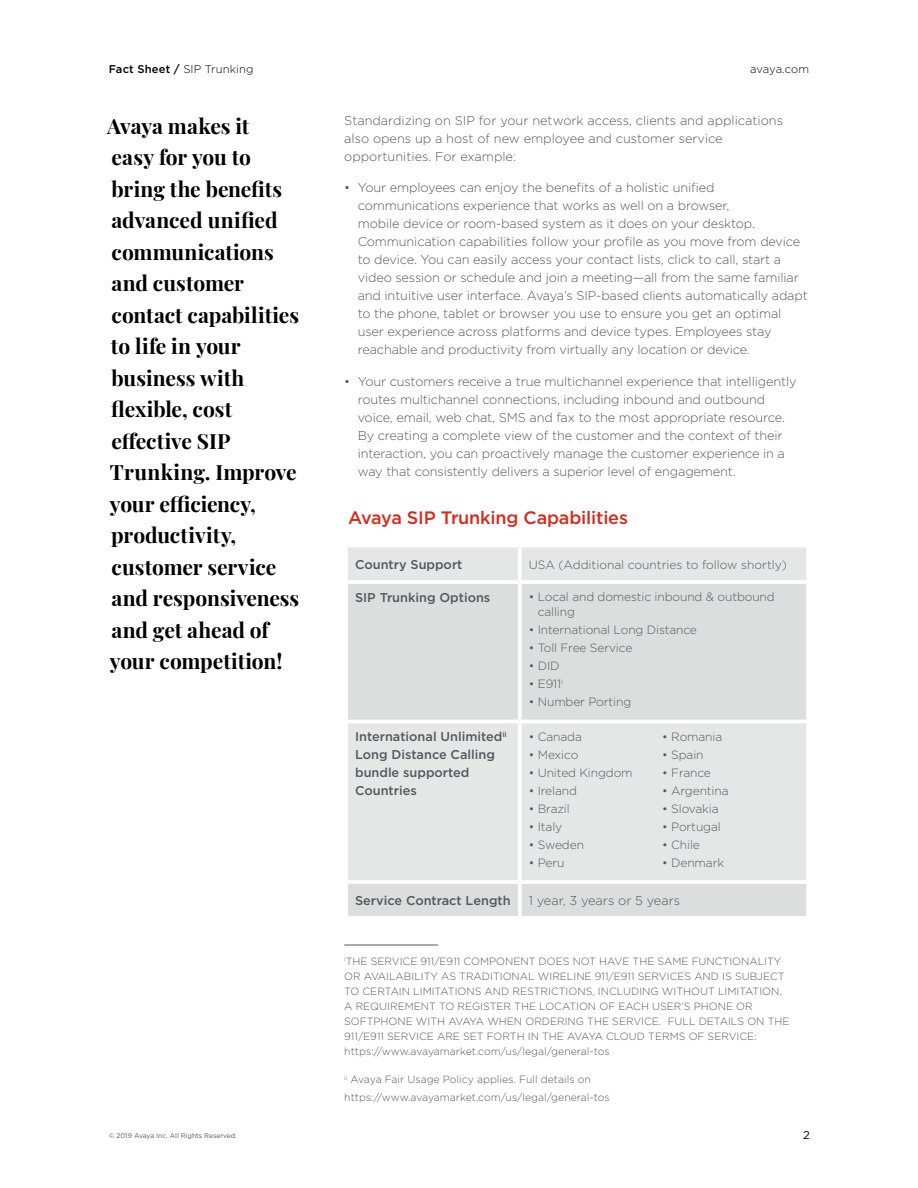
<style>
.page{position:relative;width:918px;height:1188px;background:#fff}
.page>*{position:absolute;margin:0;border:0;box-sizing:border-box;transform-origin:0 0}
.Quote_body_14{font:700 21px/31.5px "Playfair Display";letter-spacing:-.005em;color:#000}
.Body_Header{font:500 18px "Gotham";letter-spacing:-.01em;color:#da291c}
.Body_Copy{font:300 12.75px/18px "Gotham";letter-spacing:-.01em;color:#535860}
.Body_Copy-2{font:500 12.75px/18px "Gotham";color:#535860}
.Body_Copy-3{font:300 12px/15px "Gotham";letter-spacing:-.01em;color:#535860}
.Header_copy{font:300 11.25px "Gotham";letter-spacing:.01em;color:#000}
.Header_copy-2{font:300 11.25px "Gotham";letter-spacing:-.01em;color:#000}
.t1{font:11.25px "Gotham";color:#000}
.Body_Copy-4{font:300 10.5px/15px "Gotham";color:#535860}
.t2{font:6.75px "Gotham";color:#535860}
.s1{font-weight:500}
</style>
<div class="page">
<hr style="left:344px;top:945px;width:94px;height:1px;background:#535860">
<div style="left:348px;top:548px;width:458px;height:32px;background:#e5e6e6"></div>
<svg style="left:348px;top:584px;width:458px;height:332px;background:#e0e1e1"></svg>
<svg style="left:348px;top:547px;width:170px;height:1px"></svg>
<svg style="left:522px;top:547px;width:284px;height:1px"></svg>
<hr style="left:518px;top:548px;width:4px;height:32px;background:#fff">
<svg style="left:518px;top:584px;width:4px;height:136px"></svg>
<hr style="left:344px;top:720px;width:176px;height:3px;background:#fff">
<hr style="left:520px;top:720px;width:290px;height:3px;background:#fff">
<hr style="left:518px;top:723px;width:4px;height:157px;background:#fff">
<hr style="left:344px;top:880px;width:176px;height:4px;background:#fff">
<hr style="left:520px;top:880px;width:290px;height:4px;background:#fff">
<svg style="left:518px;top:884px;width:4px;height:32px"></svg>
<p class="Header_copy" style="left:109px;top:63px;width:146px"><span class="s1">Fact Sheet /</span> SIP Trunking</p>
<p class="Header_copy-2" style="left:750px;top:63px;width:60px">avaya.com</p>
<p class="Quote_body_14" style="left:107px;top:108px;width:193px">Avaya makes it<br>easy for you to bring the benefits advanced unified communications and customer contact capabilities to life in your business with flexible, cost effective SIP<br>Trunking. Improve your efficiency, productivity, customer service and responsiveness and get ahead of your competition!</p>
<p class="Body_Copy" style="left:344px;top:111px;width:440px">Standardizing on SIP for your network access, clients and applications also opens up a host of new employee and customer service opportunities. For example:</p>
<p class="Body_Copy" style="left:358px;top:178px;width:452px;text-indent:-14px">• Your employees can enjoy the benefits of a holistic unified communications experience that works as well on a browser,<br>mobile device or room-based system as it does on your desktop.<br>Communication capabilities follow your profile as you move from device to device. You can easily access your contact lists, click to call, start a video session or schedule and join a meeting—all from the same familiar and intuitive user interface. Avaya’s SIP-based clients automatically adapt to the phone, tablet or browser you use to ensure you get an optimal user experience across platforms and device types. Employees stay reachable and productivity from virtually any location or device.</p>
<p class="Body_Copy" style="left:358px;top:372px;width:440px;text-indent:-14px">• Your customers receive a true multichannel experience that intelligently routes multichannel connections, including inbound and outbound voice, email, web chat, SMS and fax to the most appropriate resource.<br>By creating a complete view of the customer and the context of their interaction, you can proactively manage the customer experience in a way that consistently delivers a superior level of engagement.</p>
<p class="Body_Header" style="left:348px;top:508px;width:281px">Avaya SIP Trunking Capabilities</p>
<p class="Body_Copy-2" style="left:355px;top:555px;width:109px">Country Support</p>
<p class="Body_Copy-3" style="left:529px;top:557px;width:260px">USA (Additional countries to follow shortly)</p>
<p class="Body_Copy-2" style="left:355px;top:588px;width:137px">SIP Trunking Options</p>
<p class="Body_Copy-3" style="left:538px;top:589px;width:239px;text-indent:-9px">• Local and domestic inbound &amp; outbound calling</p>
<p class="Body_Copy-3" style="left:529px;top:622px;width:170px">• International Long Distance</p>
<p class="Body_Copy-3" style="left:529px;top:640px;width:105px">• Toll Free Service</p>
<p class="Body_Copy-3" style="left:529px;top:658px;width:32px">• DID</p>
<p class="Body_Copy-3" style="left:529px;top:676px;width:36px">• E911<sup>i</sup></p>
<p class="Body_Copy-3" style="left:529px;top:694px;width:104px">• Number Porting</p>
<p class="Body_Copy-2" style="left:355px;top:727px;width:153px">International Unlimited<sup>ii<br></sup>Long Distance Calling bundle supported<br>Countries</p>
<p class="Body_Copy-3" style="left:529px;top:729px;width:55px">• Canada</p>
<p class="Body_Copy-3" style="left:662px;top:729px;width:62px">• Romania</p>
<p class="Body_Copy-3" style="left:529px;top:747px;width:51px">• Mexico</p>
<p class="Body_Copy-3" style="left:662px;top:747px;width:43px">• Spain</p>
<p class="Body_Copy-3" style="left:529px;top:765px;width:105px">• United Kingdom</p>
<p class="Body_Copy-3" style="left:662px;top:765px;width:50px">• France</p>
<p class="Body_Copy-3" style="left:529px;top:783px;width:50px">• Ireland</p>
<p class="Body_Copy-3" style="left:662px;top:783px;width:68px">• Argentina</p>
<p class="Body_Copy-3" style="left:529px;top:801px;width:43px">• Brazil</p>
<p class="Body_Copy-3" style="left:662px;top:801px;width:58px">• Slovakia</p>
<p class="Body_Copy-3" style="left:529px;top:819px;width:35px">• Italy</p>
<p class="Body_Copy-3" style="left:662px;top:819px;width:60px">• Portugal</p>
<p class="Body_Copy-3" style="left:529px;top:837px;width:57px">• Sweden</p>
<p class="Body_Copy-3" style="left:662px;top:837px;width:39px">• Chile</p>
<p class="Body_Copy-3" style="left:529px;top:855px;width:37px">• Peru</p>
<p class="Body_Copy-3" style="left:662px;top:855px;width:63px">• Denmark</p>
<p class="Body_Copy-2" style="left:355px;top:891px;width:157px">Service Contract Length</p>
<p class="Body_Copy" style="left:529px;top:892px;width:153px">1 year, 3 years or 5 years</p>
<p class="Body_Copy-4" style="left:344px;top:954px;width:447px"><sup>i</sup>THE SERVICE 911/E911 COMPONENT DOES NOT HAVE THE SAME FUNCTIONALITY OR AVAILABILITY AS TRADITIONAL WIRELINE 911/E911 SERVICES AND IS SUBJECT TO CERTAIN LIMITATIONS AND RESTRICTIONS, INCLUDING WITHOUT LIMITATION, A REQUIREMENT TO REGISTER THE LOCATION OF EACH USER’S PHONE OR SOFTPHONE WITH AVAYA WHEN ORDERING THE SERVICE. FULL DETAILS ON THE 911/E911 SERVICE ARE SET FORTH IN THE AVAYA CLOUD TERMS OF SERVICE: https://www.avayamarket.com/us/legal/general-tos</p>
<p class="Body_Copy-4" style="left:344px;top:1071px;width:267px;line-height:18px"><sup>ii</sup> Avaya Fair Usage Policy applies. Full details on https://www.avayamarket.com/us/legal/general-tos</p>
<p class="t2" style="left:109px;top:1132px;width:130px">© 2019 Avaya Inc. All Rights Reserved.</p>
<p class="t1" style="left:803px;top:1129px;width:8px">2</p>
</div>
